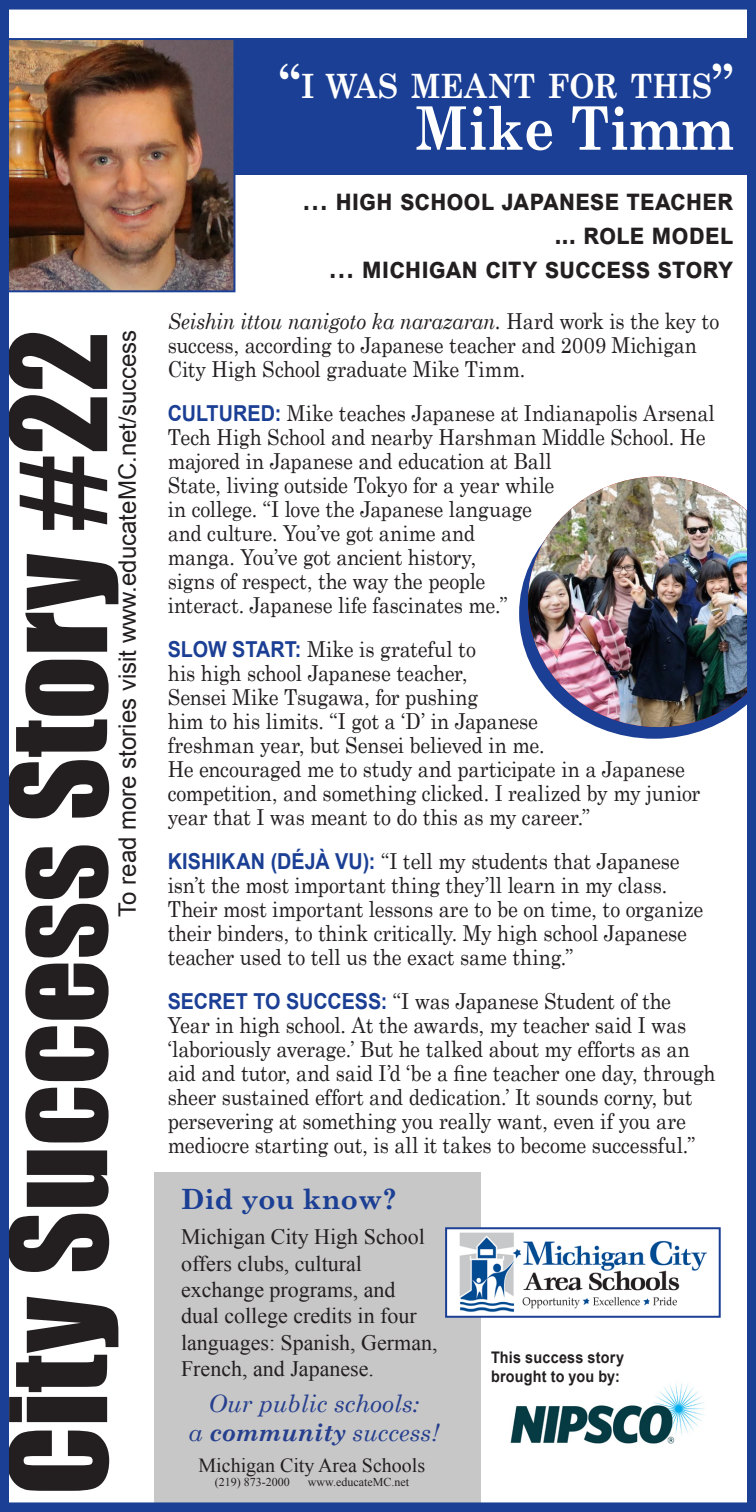
<style>
.page{position:relative;width:756px;height:1512px;background:#fff}
.page>*{position:absolute;margin:0;border:0;box-sizing:border-box;transform-origin:0 0}
.t1{font:124px "Impact";color:#231f20}
.t2{font:700 60px "Century Schoolbook";color:#fff;scale:.9 1}
.t3{font:700 33.6px "Century Schoolbook";color:#fff;scale:.9 1}
.t4{font:700 29px "Arial";letter-spacing:-.005em;color:#231f20;scale:.9 1}
.t5{font:700 28px "Century Schoolbook";color:#1b3f94}
.t6{font:24px "Arial";color:#231f20}
.t7{font:italic 24px "Century Schoolbook";color:#253f8e}
.t8{font:22px/24px "Century Schoolbook";letter-spacing:-.01em;color:#231f20;scale:.9 1}
.t9{font:22px/26.4px "Times New Roman";color:#231f20}
.t10{font:20px "Times New Roman";color:#231f20}
.t11{font:700 16px "Arial";letter-spacing:.015em;color:#231f20;scale:.9 1}
.t12{font:12px "Times New Roman";color:#231f20}
.s1{font-size:48px}
.s2{font-style:italic}
.s3{font-family:"Arial";font-weight:700;color:#1b3f94}
.s4{font-weight:700}
</style>
<div class="page">
<img style="left:510px;top:1382px;width:195px;height:62px">
<div style="left:154px;top:1172px;width:327px;height:340px;background:#c8c7c7"></div>
<div style="left:154px;top:38px;width:602px;height:137px;background:#1b3f94"></div>
<svg style="left:519px;top:569px;width:192px;height:170px"></svg>
<img style="left:528px;top:477px;width:217px;height:250px">
<div style="left:446px;top:1228px;width:274px;height:89px;background:#fff"></div>
<img style="left:459px;top:1232px;width:249px;height:80px">
<div style="left:445px;top:1227px;width:276px;height:91px;border:2px solid #1b3f94"></div>
<img style="left:11px;top:41px;width:221px;height:248px">
<div style="left:0;top:38px;width:235px;height:254px;border:2px solid #1b3f94"></div>
<div style="left:0;top:0;width:756px;height:1512px;border:10px solid #1b3f94"></div>
<p class="t1" style="left:-38px;top:1495px;width:1167px;rotate:-90deg">City Success Story #22</p>
<p class="t6" style="left:111px;top:917px;width:588px;rotate:-90deg">To read more stories visit www.educateMC.net/success</p>
<p class="t3" style="left:280px;top:60px;width:506px"><span class="s1">“</span>I WAS MEANT FOR THIS<span class="s1">”</span></p>
<p class="t2" style="left:415px;top:82px;width:355px">Mike Timm</p>
<p class="t4" style="left:302px;top:179px;width:481px">… high school japanese teacher</p>
<p class="t4" style="left:554px;top:213px;width:200px">... role model</p>
<p class="t4" style="left:329px;top:247px;width:451px">… michigan city success story</p>
<p class="t8" style="left:168px;top:307px;width:614px"><span class="s2">Seishin ittou nanigoto ka narazaran.</span> Hard work is the key to success, according to Japanese teacher and 2009 Michigan<br>City High School graduate Mike Timm.</p>
<p class="t8" style="left:168px;top:399px;width:609px"><span class="s3">CULTURED:</span> Mike teaches Japanese at Indianapolis Arsenal Tech High School and nearby Harshman Middle School. He majored in Japanese and education at Ball<br>State, living outside Tokyo for a year while<br>in college. “I love the Japanese language<br>and culture. You’ve got anime and<br>manga. You’ve got ancient history,<br>signs of respect, the way the people<br>interact. Japanese life fascinates me.”</p>
<p class="t8" style="left:168px;top:635px;width:593px"><span class="s3">SLOW START:</span> Mike is grateful to<br>his high school Japanese teacher,<br>Sensei Mike Tsugawa, for pushing<br>him to his limits. “I got a ‘D’ in Japanese<br>freshman year, but Sensei believed in me.<br>He encouraged me to study and participate in a Japanese competition, and something clicked. I realized by my junior year that I was meant to do this as my career.”</p>
<p class="t8" style="left:168px;top:847px;width:597px"><span class="s3">KISHIKAN (DÉJÀ VU):</span> “I tell my students that Japanese isn’t the most important thing they’ll learn in my class.<br>Their most important lessons are to be on time, to organize their binders, to think critically. My high school Japanese teacher used to tell us the exact same thing.”</p>
<p class="t8" style="left:168px;top:987px;width:610px"><span class="s3">SECRET TO SUCCESS:</span> “I was Japanese Student of the Year in high school. At the awards, my teacher said I was ‘laboriously average.’ But he talked about my efforts as an aid and tutor, and said I’d ‘be a fine teacher one day, through sheer sustained effort and dedication.’ It sounds corny, but persevering at something you really want, even if you are mediocre starting out, is all it takes to become successful.”</p>
<p class="t5" style="left:181px;top:1177px;width:217px">Did you know?</p>
<p class="t9" style="left:181px;top:1223px;width:245px">Michigan City High School offers clubs, cultural</p>
<p class="t9" style="left:181px;top:1276px;width:216px">exchange programs, and</p>
<p class="t9" style="left:181px;top:1302px;width:258px">dual college credits in four languages: Spanish, German,<br>French, and Japanese.</p>
<p class="t7" style="left:208px;top:1386px;width:213px">Our public schools:</p>
<p class="t7" style="left:189px;top:1414px;width:252px">a <span class="s4">community</span> success!</p>
<p class="t10" style="left:199px;top:1451px;width:228px">Michigan City Area Schools</p>
<p class="t12" style="left:215px;top:1474px;width:76px">(219) 873-2000</p>
<p class="t12" style="left:308px;top:1474px;width:103px">www.educateMC.net</p>
<p class="t11" style="left:491px;top:1346px;width:150px">This success story</p>
<p class="t11" style="left:491px;top:1365px;width:145px">brought to you by:</p>
</div>
